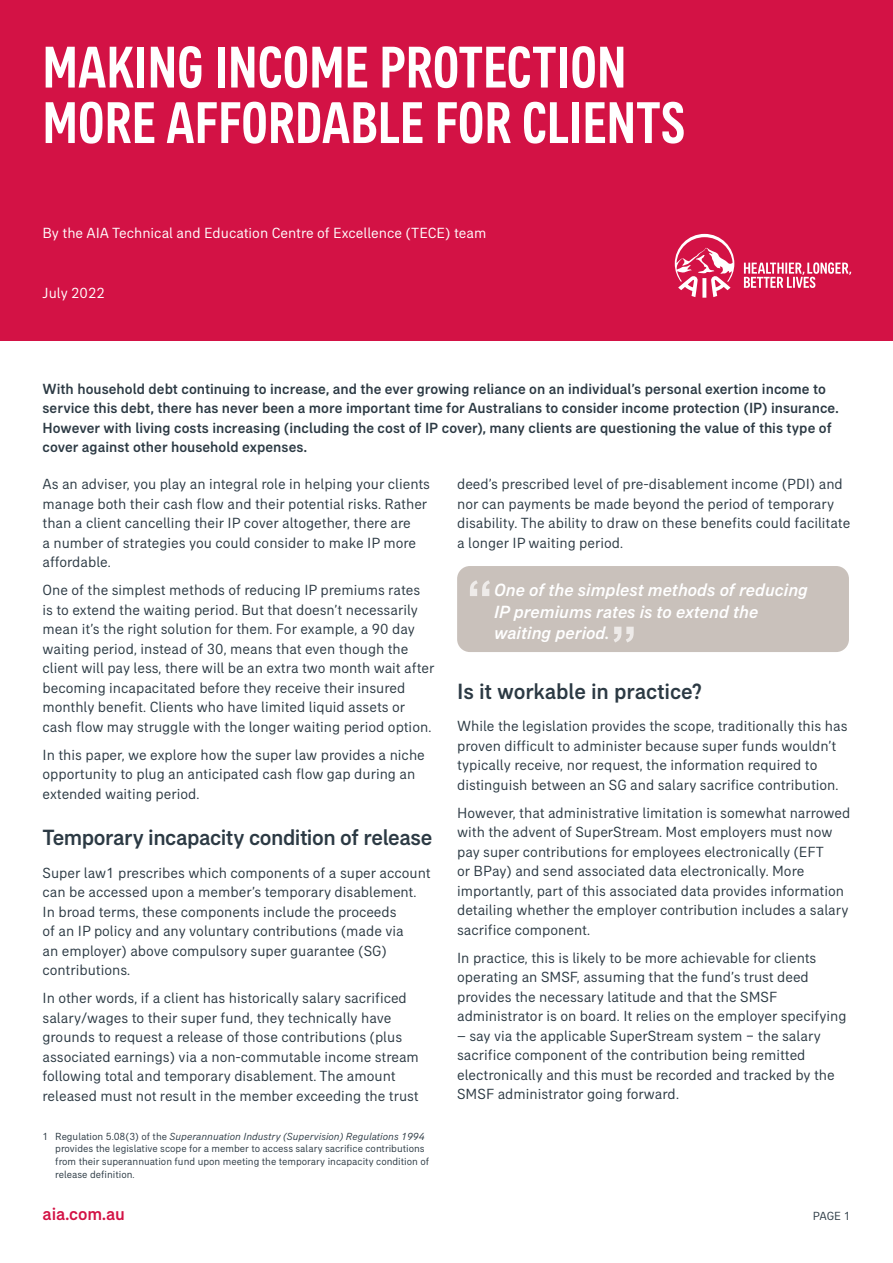
<style>
.page{position:relative;width:893px;height:1263px;background:#fff}
.page>*{position:absolute;margin:0;border:0;box-sizing:border-box;transform-origin:0 0}
.t1{font:500 condensed 60px/55.5px "AIA Everest";color:#fff}
.t2{font:500 22.5px "AIA Everest";letter-spacing:-.015em;color:#2c3a44}
.t3{font:italic 500 18px/21.6px "AIA Everest";color:#fff}
.t4{font:500 18px "AIA Everest";color:#d31245}
.t5{font:15px/19.5px "AIA Everest";color:#2c3a44}
.t6{font:500 15px/19.5px "AIA Everest";color:#2c3a44}
.t7{font:15px "AIA Everest";color:#fff}
.t8{font:12px "AIA Everest";color:#2c3a44}
.t9{font:10.5px/12.8px "AIA Everest";color:#2c3a44}
.s1{font-style:italic}
</style>
<div class="page">
<div style="left:0;top:0;width:893px;height:340px;background:#d31245"></div>
<svg style="left:675px;top:234px;width:176px;height:64px"></svg>
<div style="left:457px;top:566px;width:392px;height:86px;background:#c9c1bb;border-radius:13px"></div>
<svg style="left:470px;top:580px;width:20px;height:16px"></svg>
<svg style="left:614px;top:627px;width:20px;height:15px"></svg>
<h1 class="t1" style="left:43px;top:39px;width:644px">MAKING INCOME PROTECTION<br>MORE AFFORDABLE FOR CLIENTS</h1>
<p class="t7" style="left:43px;top:224px;width:445px">By the AIA Technical and Education Centre of Excellence (TECE) team</p>
<p class="t7" style="left:43px;top:284px;width:64px">July 2022</p>
<p class="t6" style="left:43px;top:379px;width:798px">With household debt continuing to increase, and the ever growing reliance on an individual’s personal exertion income to service this debt, there has never been a more important time for Australians to consider income protection (IP) insurance.<br>However with living costs increasing (including the cost of IP cover), many clients are questioning the value of this type of cover against other household expenses.</p>
<p class="t5" style="left:43px;top:474px;width:389px">As an adviser, you play an integral role in helping your clients manage both their cash flow and their potential risks. Rather than a client cancelling their IP cover altogether, there are<br>a number of strategies you could consider to make IP more affordable.</p>
<p class="t5" style="left:43px;top:580px;width:393px">One of the simplest methods of reducing IP premiums rates is to extend the waiting period. But that doesn’t necessarily mean it’s the right solution for them. For example, a 90 day waiting period, instead of 30, means that even though the client will pay less, there will be an extra two month wait after becoming incapacitated before they receive their insured monthly benefit. Clients who have limited liquid assets or cash flow may struggle with the longer waiting period option.</p>
<p class="t5" style="left:43px;top:744px;width:384px">In this paper, we explore how the super law provides a niche opportunity to plug an anticipated cash flow gap during an extended waiting period.</p>
<h2 class="t2" style="left:43px;top:825px;width:391px">Temporary incapacity condition of release</h2>
<p class="t5" style="left:43px;top:862px;width:390px">Super law1 prescribes which components of a super account can be accessed upon a member’s temporary disablement.<br>In broad terms, these components include the proceeds<br>of an IP policy and any voluntary contributions (made via<br>an employer) above compulsory super guarantee (SG) contributions.</p>
<p class="t5" style="left:43px;top:988px;width:378px">In other words, if a client has historically salary sacrificed salary/wages to their super fund, they technically have grounds to request a release of those contributions (plus associated earnings) via a non-commutable income stream following total and temporary disablement. The amount released must not result in the member exceeding the trust</p>
<p class="t9" style="left:55px;top:1129px;width:375px;text-indent:-13px">1 Regulation 5.08(3) of the <span class="s1">Superannuation Industry (Supervision) Regulations 1994 </span>provides the legislative scope for a member to access salary sacrifice contributions from their superannuation fund upon meeting the temporary incapacity condition of release definition.</p>
<p class="t5" style="left:457px;top:474px;width:395px">deed’s prescribed level of pre-disablement income (PDI) and nor can payments be made beyond the period of temporary disability. The ability to draw on these benefits could facilitate a longer IP waiting period.</p>
<p class="t3" style="left:494px;top:579px;width:315px">One of the simplest methods of reducing<br>IP premiums rates is to extend the waiting period.</p>
<h2 class="t2" style="left:457px;top:678px;width:246px">Is it workable in practice?</h2>
<p class="t5" style="left:457px;top:716px;width:392px">While the legislation provides the scope, traditionally this has proven difficult to administer because super funds wouldn’t typically receive, nor request, the information required to distinguish between an SG and salary sacrifice contribution.</p>
<p class="t5" style="left:457px;top:802px;width:395px">However, that administrative limitation is somewhat narrowed with the advent of SuperStream. Most employers must now pay super contributions for employees electronically (EFT<br>or BPay) and send associated data electronically. More importantly, part of this associated data provides information detailing whether the employer contribution includes a salary sacrifice component.</p>
<p class="t5" style="left:457px;top:947px;width:391px">In practice, this is likely to be more achievable for clients operating an SMSF, assuming that the fund’s trust deed provides the necessary latitude and that the SMSF administrator is on board. It relies on the employer specifying</p>
<p class="t5" style="left:457px;top:1025px;width:379px">– say via the applicable SuperStream system − the salary sacrifice component of the contribution being remitted electronically and this must be recorded and tracked by the SMSF administrator going forward.</p>
<p class="t4" style="left:43px;top:1204px;width:84px">aia.com.au</p>
<p class="t8" style="left:813px;top:1209px;width:39px">PAGE 1</p>
</div>
